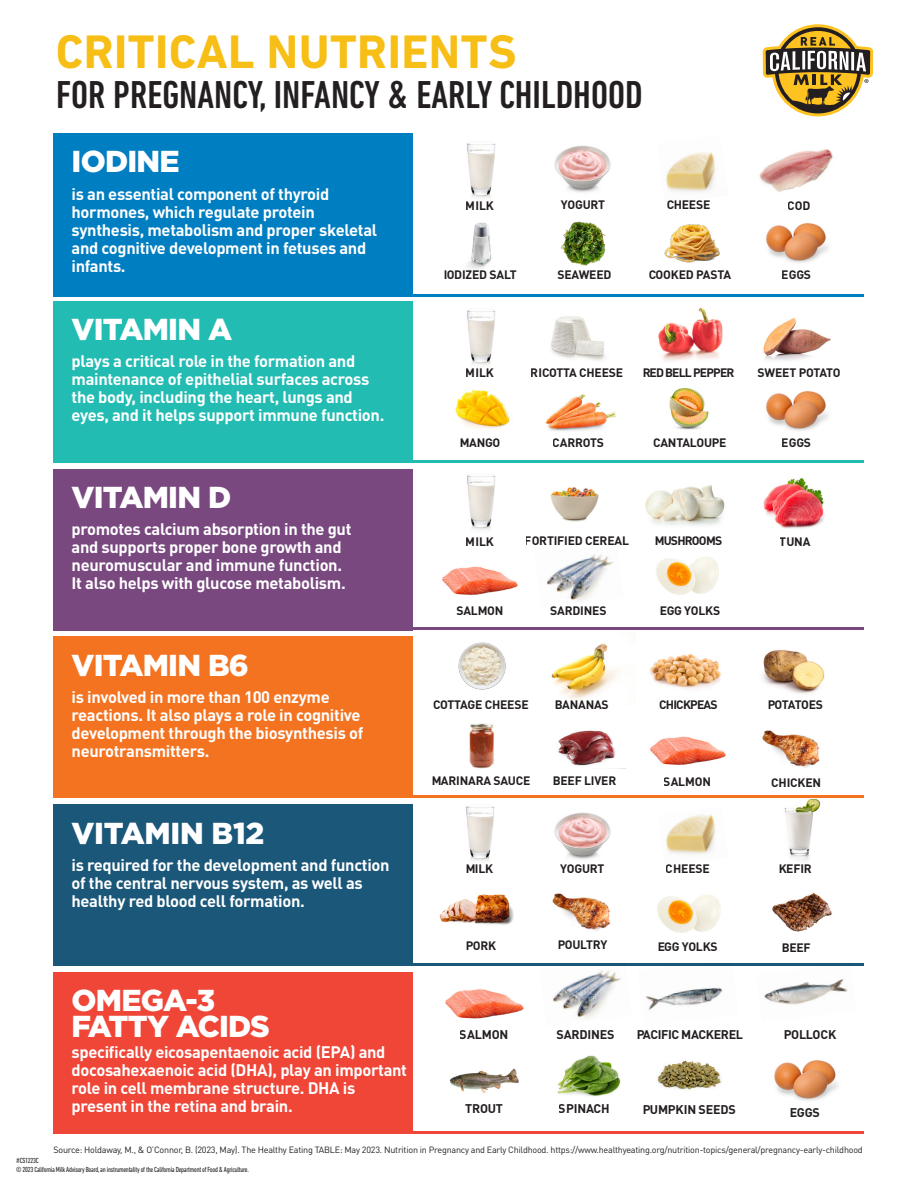
<style>
.page{position:relative;width:918px;height:1188px;background:#fff}
.page>*{position:absolute;margin:0;border:0;box-sizing:border-box;transform-origin:0 0}
.t1{font:700 47.85px "DIN Next LT Pro";letter-spacing:.01em;color:#f7be16}
.t2{font:500 condensed 39.6px "DIN Next LT Pro";color:#231f20}
.t3{font:900 30.3px "Gotham";letter-spacing:-.025em;color:#fff}
.t4{font:700 16.5px/18px "DIN Pro";letter-spacing:-.02em;color:#fff}
.t5{font:700 12.45px "DIN Pro";letter-spacing:-.015em;color:#231f20}
.t6{font:700 12.15px "DIN Pro";letter-spacing:-.015em;color:#231f20}
.t7{font:700 12.15px "DIN Pro";letter-spacing:-.065em;color:#231f20}
.t8{font:700 12.15px "DIN Pro";letter-spacing:-.035em;color:#231f20}
.t9{font:9px "DIN Pro";letter-spacing:-.025em;color:#231f20}
.t10{font:condensed 7.5px "DIN Next LT Pro";letter-spacing:-.03em;color:#231f20}
</style>
<div class="page">
<img style="left:666px;top:152px;width:50px;height:41px">
<img style="left:656px;top:556px;width:63px;height:39px">
<img style="left:658px;top:307px;width:65px;height:54px">
<img style="left:664px;top:485px;width:61px;height:41px">
<img style="left:650px;top:654px;width:71px;height:35px">
<img style="left:657px;top:894px;width:64px;height:39px">
<img style="left:551px;top:316px;width:54px;height:45px">
<img style="left:458px;top:642px;width:48px;height:48px">
<img style="left:669px;top:388px;width:40px;height:42px">
<div style="left:53px;top:133px;width:360px;height:162px;background:#007ec2"></div>
<div style="left:53px;top:469px;width:360px;height:161px;background:#78487f"></div>
<div style="left:53px;top:637px;width:360px;height:161px;background:#f47321"></div>
<div style="left:53px;top:804px;width:360px;height:162px;background:#1a5779"></div>
<div style="left:53px;top:301px;width:360px;height:162px;background:#22bcb3"></div>
<div style="left:53px;top:972px;width:360px;height:162px;background:#ef4638"></div>
<hr style="left:54px;top:294px;width:810px;height:3px;background:#007ec2">
<hr style="left:54px;top:461px;width:810px;height:2px;background:#22bcb3">
<hr style="left:54px;top:628px;width:810px;height:2px;background:#78487f">
<hr style="left:54px;top:795px;width:810px;height:3px;background:#f47321">
<hr style="left:54px;top:963px;width:810px;height:3px;background:#1a5779">
<hr style="left:54px;top:1131px;width:810px;height:3px;background:#ef4638">
<img style="left:561px;top:221px;width:45px;height:45px">
<img style="left:545px;top:394px;width:71px;height:37px">
<img style="left:547px;top:554px;width:67px;height:48px">
<img style="left:442px;top:566px;width:76px;height:29px">
<img style="left:650px;top:736px;width:76px;height:29px">
<img style="left:772px;top:892px;width:60px;height:40px">
<img style="left:467px;top:222px;width:25px;height:48px">
<img style="left:455px;top:390px;width:55px;height:39px">
<img style="left:550px;top:487px;width:114px;height:37px">
<img style="left:551px;top:643px;width:66px;height:56px">
<img style="left:766px;top:223px;width:63px;height:40px">
<img style="left:766px;top:391px;width:63px;height:40px">
<img style="left:467px;top:142px;width:29px;height:56px">
<img style="left:467px;top:309px;width:29px;height:56px">
<img style="left:467px;top:474px;width:29px;height:56px">
<img style="left:762px;top:730px;width:58px;height:38px">
<img style="left:552px;top:893px;width:58px;height:38px">
<img style="left:759px;top:149px;width:74px;height:43px">
<img style="left:762px;top:318px;width:69px;height:43px">
<img style="left:763px;top:477px;width:61px;height:52px">
<img style="left:762px;top:650px;width:63px;height:44px">
<img style="left:784px;top:798px;width:36px;height:63px">
<img style="left:469px;top:723px;width:26px;height:46px">
<img style="left:558px;top:730px;width:57px;height:36px">
<img style="left:666px;top:814px;width:50px;height:41px">
<img style="left:466px;top:805px;width:29px;height:56px">
<svg style="left:763px;top:24px;width:110px;height:92px"></svg>
<img style="left:664px;top:224px;width:56px;height:39px">
<img style="left:439px;top:894px;width:75px;height:31px">
<img style="left:553px;top:970px;width:68px;height:49px">
<img style="left:646px;top:987px;width:77px;height:23px">
<img style="left:764px;top:979px;width:84px;height:26px">
<img style="left:445px;top:989px;width:79px;height:30px">
<img style="left:449px;top:1068px;width:70px;height:25px">
<img style="left:657px;top:1060px;width:64px;height:30px">
<img style="left:557px;top:1055px;width:64px;height:42px">
<img style="left:774px;top:1060px;width:64px;height:41px">
<img style="left:554px;top:812px;width:57px;height:48px">
<img style="left:554px;top:145px;width:57px;height:48px">
<p class="t1" style="left:56px;top:23px;width:462px">CRITICAL NUTRIENTS</p>
<p class="t2" style="left:56px;top:72px;width:588px">FOR PREGNANCY, INFANCY &amp; EARLY CHILDHOOD</p>
<p class="t3" style="left:72px;top:141px;width:110px">IODINE</p>
<p class="t4" style="left:72px;top:184px;width:307px">is an essential component of thyroid hormones, which regulate protein synthesis, metabolism and proper skeletal and cognitive development in fetuses and infants.</p>
<p class="t6" style="left:466px;top:197px;width:29px">MILK</p>
<p class="t6" style="left:443px;top:267px;width:75px">IODIZED SALT</p>
<p class="t6" style="left:561px;top:196px;width:46px">YOGURT</p>
<p class="t6" style="left:557px;top:267px;width:56px">SEAWEED</p>
<p class="t6" style="left:666px;top:196px;width:46px">CHEESE</p>
<p class="t6" style="left:649px;top:267px;width:84px">COOKED PASTA</p>
<p class="t6" style="left:788px;top:197px;width:24px">COD</p>
<p class="t6" style="left:782px;top:267px;width:31px">EGGS</p>
<p class="t3" style="left:72px;top:309px;width:162px">VITAMIN A</p>
<p class="t4" style="left:72px;top:352px;width:314px">plays a critical role in the formation and maintenance of epithelial surfaces across the body, including the heart, lungs and eyes, and it helps support immune function.</p>
<p class="t6" style="left:466px;top:365px;width:29px">MILK</p>
<p class="t6" style="left:531px;top:364px;width:94px">RICOTTA CHEESE</p>
<p class="t7" style="left:642px;top:364px;width:94px">RED BELL PEPPER</p>
<p class="t6" style="left:758px;top:365px;width:84px">SWEET POTATO</p>
<p class="t6" style="left:459px;top:434px;width:42px">MANGO</p>
<p class="t6" style="left:553px;top:434px;width:53px">CARROTS</p>
<p class="t6" style="left:653px;top:434px;width:75px">CANTALOUPE</p>
<p class="t6" style="left:782px;top:434px;width:31px">EGGS</p>
<p class="t3" style="left:72px;top:476px;width:161px">VITAMIN D</p>
<p class="t4" style="left:72px;top:519px;width:282px">promotes calcium absorption in the gut and supports proper bone growth and neuromuscular and immune function.<br>It also helps with glucose metabolism.</p>
<p class="t6" style="left:466px;top:533px;width:29px">MILK</p>
<p class="t6" style="left:525px;top:533px;width:106px">FORTIFIED CEREAL</p>
<p class="t7" style="left:655px;top:533px;width:69px">MUSHROOMS</p>
<p class="t6" style="left:780px;top:533px;width:32px">TUNA</p>
<p class="t6" style="left:456px;top:603px;width:49px">SALMON</p>
<p class="t6" style="left:550px;top:603px;width:58px">SARDINES</p>
<p class="t6" style="left:660px;top:603px;width:62px">EGG YOLKS</p>
<p class="t3" style="left:72px;top:644px;width:179px">VITAMIN B6</p>
<p class="t4" style="left:72px;top:687px;width:293px">is involved in more than 100 enzyme reactions. It also plays a role in cognitive development through the biosynthesis of</p>
<p class="t4" style="left:72px;top:741px;width:139px">neurotransmitters.</p>
<p class="t6" style="left:433px;top:696px;width:97px">COTTAGE CHEESE</p>
<p class="t6" style="left:554px;top:696px;width:56px">BANANAS</p>
<p class="t7" style="left:659px;top:696px;width:60px">CHICKPEAS</p>
<p class="t8" style="left:767px;top:696px;width:58px">POTATOES</p>
<p class="t6" style="left:431px;top:772px;width:101px">MARINARA SAUCE</p>
<p class="t6" style="left:553px;top:772px;width:65px">BEEF LIVER</p>
<p class="t6" style="left:664px;top:773px;width:49px">SALMON</p>
<p class="t6" style="left:771px;top:775px;width:51px">CHICKEN</p>
<p class="t3" style="left:72px;top:812px;width:194px">VITAMIN B12</p>
<p class="t4" style="left:72px;top:855px;width:320px">is required for the development and function of the central nervous system, as well as healthy red blood cell formation.</p>
<p class="t6" style="left:465px;top:860px;width:29px">MILK</p>
<p class="t6" style="left:666px;top:860px;width:46px">CHEESE</p>
<p class="t6" style="left:560px;top:860px;width:46px">YOGURT</p>
<p class="t6" style="left:778px;top:860px;width:35px">KEFIR</p>
<p class="t6" style="left:465px;top:937px;width:32px">PORK</p>
<p class="t6" style="left:557px;top:937px;width:52px">POULTRY</p>
<p class="t6" style="left:657px;top:938px;width:62px">EGG YOLKS</p>
<p class="t6" style="left:782px;top:940px;width:31px">BEEF</p>
<p class="t3" style="left:72px;top:980px;width:145px">OMEGA-3</p>
<p class="t3" style="left:72px;top:1005px;width:200px">FATTY ACIDS</p>
<p class="t4" style="left:72px;top:1042px;width:337px">specifically eicosapentaenoic acid (EPA) and docosahexaenoic acid (DHA), play an important role in cell membrane structure. DHA is present in the retina and brain.</p>
<p class="t5" style="left:460px;top:1026px;width:50px">SALMON</p>
<p class="t5" style="left:556px;top:1026px;width:59px">SARDINES</p>
<p class="t5" style="left:636px;top:1026px;width:108px">PACIFIC MACKEREL</p>
<p class="t5" style="left:784px;top:1026px;width:54px">POLLOCK</p>
<p class="t5" style="left:465px;top:1100px;width:39px">TROUT</p>
<p class="t5" style="left:559px;top:1100px;width:52px">SPINACH</p>
<p class="t5" style="left:642px;top:1101px;width:95px">PUMPKIN SEEDS</p>
<p class="t5" style="left:790px;top:1104px;width:32px">EGGS</p>
<p class="t9" style="left:53px;top:1144px;width:811px">Source: Holdaway, M., &amp; O’Connor, B. (2023, May). The Healthy Eating TABLE: May 2023. Nutrition in Pregnancy and Early Childhood. https://www.healthyeating.org/nutrition-topics/general/pregnancy-early-childhood</p>
<p class="t10" style="left:16px;top:1156px;width:24px">#CS1223C</p>
<p class="t10" style="left:16px;top:1165px;width:234px">© 2023 California Milk Advisory Board, an instrumentality of the California Department of Food &amp; Agriculture.</p>
</div>
